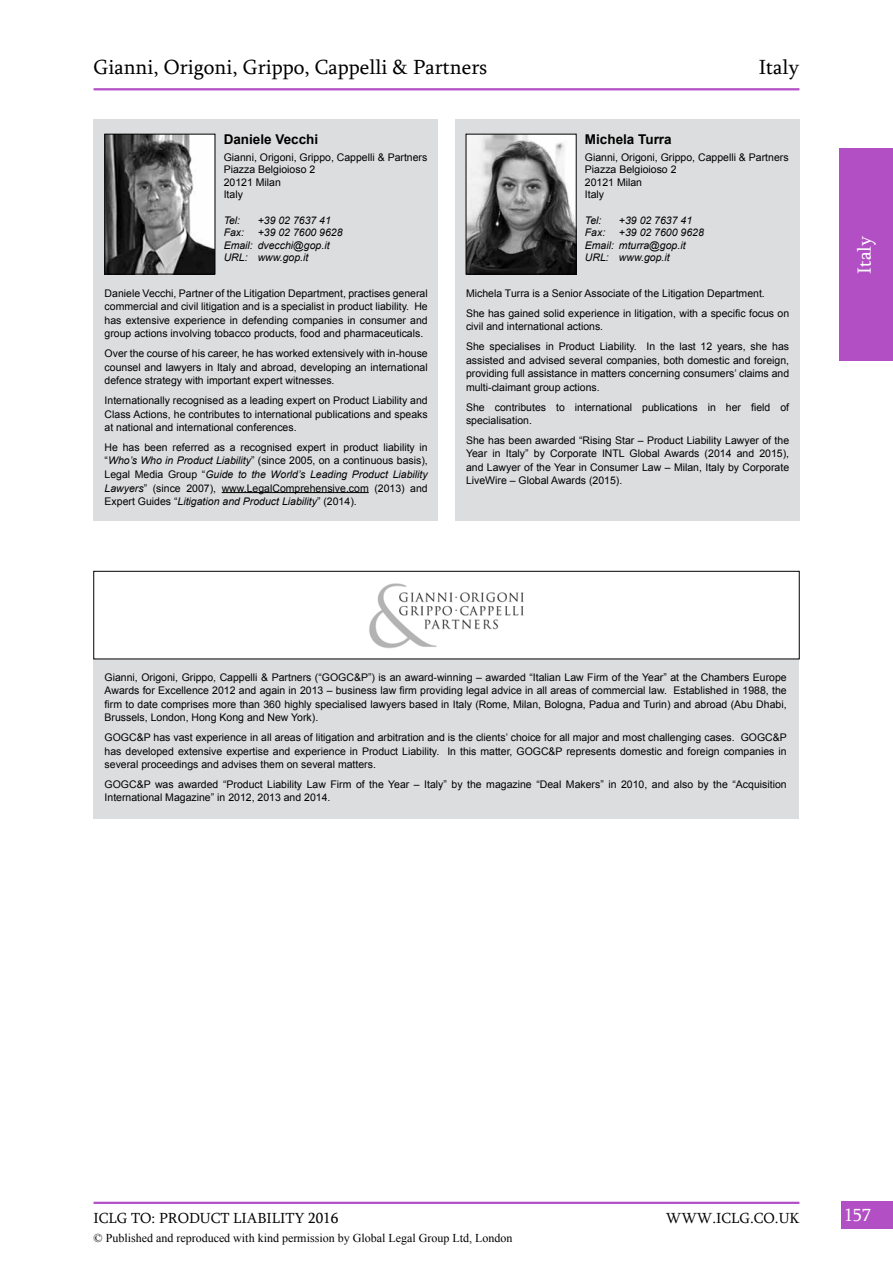
<style>
.page{position:relative;width:893px;height:1263px;background:#fff}
.page>*{position:absolute;margin:0;border:0;box-sizing:border-box;transform-origin:0 0}
.t1{font:21px "Sylfaen";color:#000}
.t2{font:19.5px "Sylfaen";color:#fff}
.t3{font:18px "Sylfaen";color:#fff}
.t4{font:15px "Sylfaen";color:#000}
.t5{font:700 13.5px "Arial";color:#000}
.t6{font:12px "Times New Roman";color:#000}
.t7{font:10.5px/13.5px "Arial";color:#000;text-align:justify}
.t8{font:italic 10.5px/12.6px "Arial";color:#000}
.s1{font-style:italic}
</style>
<div class="page">
<div style="left:841px;top:1201px;width:52px;height:28px;background:#b34fc5"></div>
<hr style="left:94px;top:1202px;width:705px;height:2px;background:#b34fc5">
<div style="left:840px;top:148px;width:53px;height:213px;background:#b34fc5"></div>
<div style="left:94px;top:119px;width:344px;height:402px;background:#dcddde"></div>
<div style="left:94px;top:659px;width:705px;height:160px;background:#dcddde"></div>
<div style="left:455px;top:119px;width:344px;height:402px;background:#dcddde"></div>
<hr style="left:222px;top:492px;width:147px;height:1px;background:#000">
<hr style="left:94px;top:88px;width:705px;height:2px;background:#b34fc5">
<img style="left:107px;top:136px;width:106px;height:136px">
<div style="left:105px;top:134px;width:110px;height:140px;border:1px solid #000"></div>
<img style="left:468px;top:136px;width:106px;height:136px">
<div style="left:466px;top:134px;width:110px;height:140px;border:1px solid #000"></div>
<img style="left:369px;top:583px;width:155px;height:66px">
<div style="left:94px;top:571px;width:705px;height:88px;border:1px solid #000"></div>
<h1 class="t1" style="left:94px;top:53px;width:395px">Gianni, Origoni, Grippo, Cappelli &amp; Partners</h1>
<h1 class="t1" style="left:759px;top:53px;width:42px">Italy</h1>
<p class="t5" style="left:224px;top:130px;width:96px">Daniele Vecchi</p>
<p class="t7" style="left:224px;top:151px;width:205px;line-height:12.6px;text-align:left">Gianni, Origoni, Grippo, Cappelli &amp; Partners<br>Piazza Belgioioso 2<br>20121 Milan<br>Italy</p>
<p class="t8" style="left:224px;top:214px;width:18px">Tel:</p>
<p class="t8" style="left:258px;top:214px;width:75px">+39 02 7637 41</p>
<p class="t8" style="left:224px;top:226px;width:22px">Fax:</p>
<p class="t8" style="left:224px;top:226px;width:120px;text-indent:34px">+39 02 7600 9628<br>Email: dvecchi@gop.it<br>URL: www.gop.it</p>
<p class="t7" style="left:105px;top:286px;width:325px">Daniele Vecchi, Partner of the Litigation Department, practises general commercial and civil litigation and is a specialist in product liability. He has extensive experience in defending companies in consumer and group actions involving tobacco products, food and pharmaceuticals.</p>
<p class="t7" style="left:105px;top:347px;width:325px">Over the course of his career, he has worked extensively with in-house counsel and lawyers in Italy and abroad, developing an international defence strategy with important expert witnesses.</p>
<p class="t7" style="left:105px;top:394px;width:325px">Internationally recognised as a leading expert on Product Liability and Class Actions, he contributes to international publications and speaks at national and international conferences.</p>
<p class="t7" style="left:105px;top:441px;width:325px">He has been referred as a recognised expert in product liability in “<span class="s1">Who’s Who in Product Liability</span>” (since 2005, on a continuous basis), Legal Media Group “<span class="s1">Guide to the World’s Leading Product Liability Lawyers</span>” (since 2007), www.LegalComprehensive.com (2013) and Expert Guides “<span class="s1">Litigation and Product Liability</span>” (2014).</p>
<p class="t5" style="left:585px;top:130px;width:88px">Michela Turra</p>
<p class="t7" style="left:585px;top:151px;width:205px;line-height:12.6px;text-align:left">Gianni, Origoni, Grippo, Cappelli &amp; Partners<br>Piazza Belgioioso 2<br>20121 Milan<br>Italy</p>
<p class="t8" style="left:585px;top:214px;width:18px">Tel:</p>
<p class="t8" style="left:619px;top:214px;width:75px">+39 02 7637 41</p>
<p class="t8" style="left:585px;top:226px;width:22px">Fax:</p>
<p class="t8" style="left:585px;top:226px;width:120px;text-indent:34px">+39 02 7600 9628<br>Email: mturra@gop.it<br>URL: www.gop.it</p>
<p class="t7" style="left:466px;top:283px;width:325px;line-height:20px">Michela Turra is a Senior Associate of the Litigation Department.<br>She has gained solid experience in litigation, with a specific focus on</p>
<p class="t7" style="left:466px;top:317px;width:325px;line-height:20px">civil and international actions.<br>She specialises in Product Liability. In the last 12 years, she has</p>
<p class="t7" style="left:466px;top:353px;width:325px">assisted and advised several companies, both domestic and foreign, providing full assistance in matters concerning consumers’ claims and multi-claimant group actions.</p>
<p class="t7" style="left:466px;top:400px;width:325px">She contributes to international publications in her field of specialisation.</p>
<p class="t7" style="left:466px;top:434px;width:325px">She has been awarded “Rising Star – Product Liability Lawyer of the Year in Italy” by Corporate INTL Global Awards (2014 and 2015), and Lawyer of the Year in Consumer Law – Milan, Italy by Corporate LiveWire – Global Awards (2015).</p>
<h2 class="t2" style="left:851px;top:274px;width:39px;rotate:-90deg">Italy</h2>
<p class="t7" style="left:105px;top:670px;width:684px">Gianni, Origoni, Grippo, Cappelli &amp; Partners (“GOGC&amp;P”) is an award-winning – awarded “Italian Law Firm of the Year” at the Chambers Europe Awards for Excellence 2012 and again in 2013 – business law firm providing legal advice in all areas of commercial law. Established in 1988, the firm to date comprises more than 360 highly specialised lawyers based in Italy (Rome, Milan, Bologna, Padua and Turin) and abroad (Abu Dhabi, Brussels, London, Hong Kong and New York).</p>
<p class="t7" style="left:105px;top:731px;width:684px">GOGC&amp;P has vast experience in all areas of litigation and arbitration and is the clients’ choice for all major and most challenging cases. GOGC&amp;P has developed extensive expertise and experience in Product Liability. In this matter, GOGC&amp;P represents domestic and foreign companies in several proceedings and advises them on several matters.</p>
<p class="t7" style="left:105px;top:777px;width:684px">GOGC&amp;P was awarded “Product Liability Law Firm of the Year – Italy” by the magazine “Deal Makers” in 2010, and also by the “Acquisition<br>International Magazine” in 2012, 2013 and 2014.</p>
<h3 class="t4" style="left:94px;top:1208px;width:246px">ICLG TO: PRODUCT LIABILITY 2016</h3>
<h3 class="t4" style="left:666px;top:1208px;width:135px">WWW.ICLG.CO.UK</h3>
<h3 class="t3" style="left:844px;top:1202px;width:28px">157</h3>
<p class="t6" style="left:94px;top:1229px;width:420px">© Published and reproduced with kind permission by Global Legal Group Ltd, London</p>
</div>
